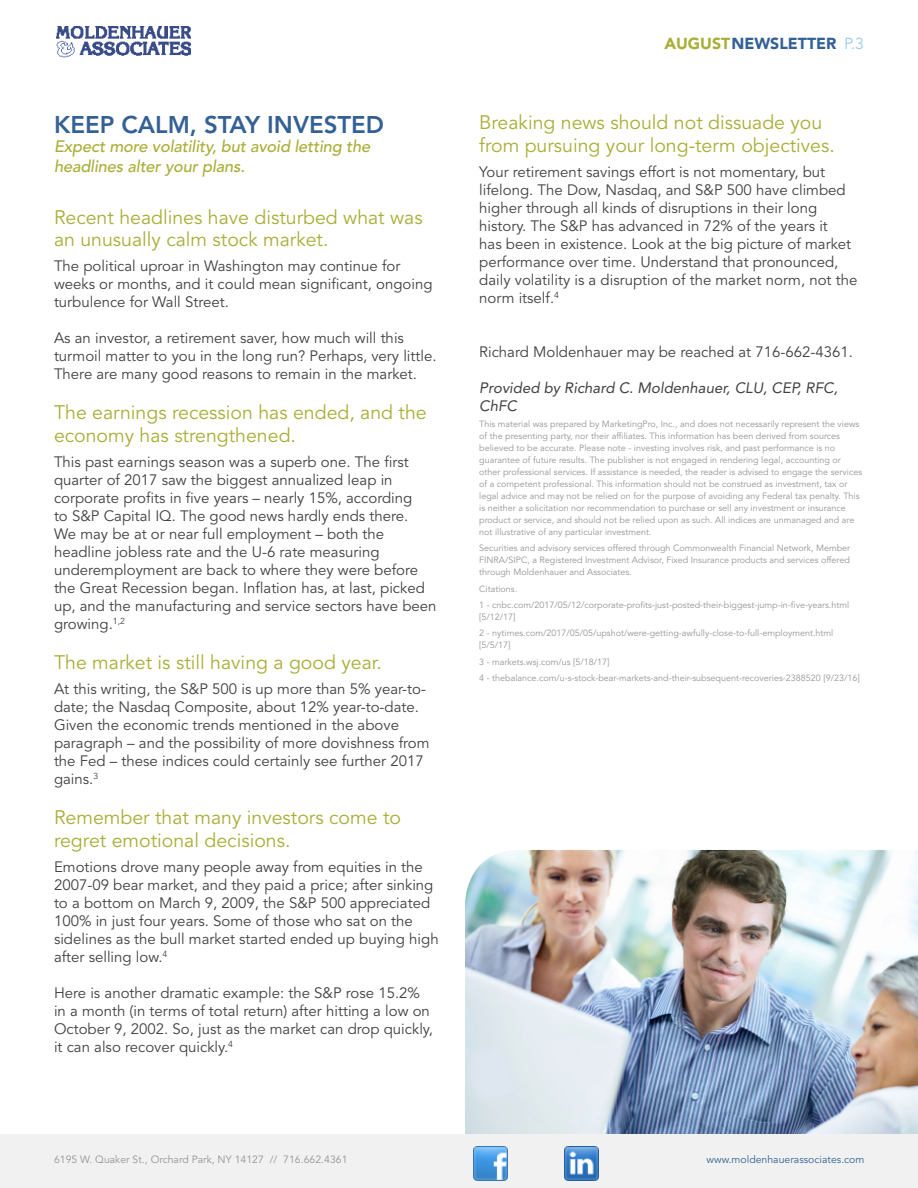
<style>
.page{position:relative;width:918px;height:1188px;background:#fff}
.page>*{position:absolute;margin:0;border:0;box-sizing:border-box;transform-origin:0 0}
.t1{font:800 24px "Avenir LT Std";color:#346195}
.t2{font:19.5px/22.5px "Avenir LT Std";color:#a9ae37}
.t3{font:italic 500 16.5px/19.5px "Avenir LT Std";letter-spacing:-.01em;color:#a9ae37}
.t4{font:900 15.9px "Avenir LT Std";color:#346195}
.t5{font:15px/18px "Avenir LT Std";color:#414042}
.t6{font:italic 15px/18px "Avenir LT Std";color:#414042}
.t7{font:10.5px "Avenir LT Std";color:#939598}
.t8{font:10.5px "Avenir LT Std";color:#346195}
.t9{font:9px/12px "Avenir LT Std";color:#939598}
.s1{color:#a9ae37}
.s2{font-weight:400;color:#9acaea}
</style>
<div class="page">
<img style="left:465px;top:850px;width:453px;height:284px">
<img style="left:56px;top:26px;width:134px;height:32px">
<div style="left:0;top:1134px;width:918px;height:54px;background:#f1f1f2"></div>
<img style="left:474px;top:1146px;width:34px;height:34px">
<img style="left:564px;top:1146px;width:34px;height:34px">
<h1 class="t1" style="left:54px;top:110px;width:332px">KEEP CALM, STAY INVESTED</h1>
<p class="t3" style="left:54px;top:137px;width:318px">Expect more volatility, but avoid letting the headlines alter your plans.</p>
<h2 class="t2" style="left:54px;top:206px;width:370px">Recent headlines have disturbed what was an unusually calm stock market.</h2>
<p class="t5" style="left:54px;top:257px;width:380px">The political uproar in Washington may continue for weeks or months, and it could mean significant, ongoing turbulence for Wall Street.</p>
<p class="t5" style="left:54px;top:329px;width:384px">As an investor, a retirement saver, how much will this turmoil matter to you in the long run? Perhaps, very little.<br>There are many good reasons to remain in the market.</p>
<h2 class="t2" style="left:54px;top:402px;width:374px">The earnings recession has ended, and the economy has strengthened.</h2>
<p class="t5" style="left:54px;top:453px;width:384px">This past earnings season was a superb one. The first quarter of 2017 saw the biggest annualized leap in corporate profits in five years – nearly 15%, according<br>to S&amp;P Capital IQ. The good news hardly ends there.<br>We may be at or near full employment – both the headline jobless rate and the U-6 rate measuring underemployment are back to where they were before the Great Recession began. Inflation has, at last, picked up, and the manufacturing and service sectors have been growing.<sup>1,2</sup></p>
<h2 class="t2" style="left:54px;top:652px;width:329px">The market is still having a good year.</h2>
<p class="t5" style="left:54px;top:680px;width:377px">At this writing, the S&amp;P 500 is up more than 5% year-to&shy;date; the Nasdaq Composite, about 12% year-to-date.<br>Given the economic trends mentioned in the above paragraph – and the possibility of more dovishness from the Fed – these indices could certainly see further 2017 gains.<sup>3</sup></p>
<h2 class="t2" style="left:54px;top:807px;width:349px">Remember that many investors come to regret emotional decisions.</h2>
<p class="t5" style="left:54px;top:858px;width:386px">Emotions drove many people away from equities in the 2007-09 bear market, and they paid a price; after sinking to a bottom on March 9, 2009, the S&amp;P 500 appreciated 100% in just four years. Some of those who sat on the sidelines as the bull market started ended up buying high after selling low.<sup>4</sup></p>
<p class="t5" style="left:54px;top:984px;width:380px">Here is another dramatic example: the S&amp;P rose 15.2% in a month (in terms of total return) after hitting a low on October 9, 2002. So, just as the market can drop quickly, it can also recover quickly.<sup>4</sup></p>
<p class="t4" style="left:664px;top:34px;width:201px"><span class="s1">AUGUST</span>NEWSLETTER <span class="s2">P.3</span></p>
<h2 class="t2" style="left:479px;top:112px;width:357px">Breaking news should not dissuade you from pursuing your long-term objectives.</h2>
<p class="t5" style="left:479px;top:163px;width:380px">Your retirement savings effort is not momentary, but lifelong. The Dow, Nasdaq, and S&amp;P 500 have climbed higher through all kinds of disruptions in their long history. The S&amp;P has advanced in 72% of the years it<br>has been in existence. Look at the big picture of market performance over time. Understand that pronounced, daily volatility is a disruption of the market norm, not the norm itself.<sup>4</sup></p>
<p class="t5" style="left:479px;top:343px;width:375px">Richard Moldenhauer may be reached at 716-662-4361.</p>
<p class="t6" style="left:479px;top:379px;width:360px">Provided by Richard C. Moldenhauer, CLU, CEP, RFC,<br>ChFC</p>
<p class="t9" style="left:479px;top:418px;width:385px">This material was prepared by MarketingPro, Inc., and does not necessarily represent the views of the presenting party, nor their affiliates. This information has been derived from sources believed to be accurate. Please note - investing involves risk, and past performance is no guarantee of future results. The publisher is not engaged in rendering legal, accounting or other professional services. If assistance is needed, the reader is advised to engage the services of a competent professional. This information should not be construed as investment, tax or legal advice and may not be relied on for the purpose of avoiding any Federal tax penalty. This is neither a solicitation nor recommendation to purchase or sell any investment or insurance product or service, and should not be relied upon as such. All indices are unmanaged and are not illustrative of any particular investment.</p>
<p class="t9" style="left:479px;top:542px;width:373px;text-align:justify">Securities and advisory services offered through Commonwealth Financial Network, Member FINRA/SIPC, a Registered Investment Advisor, Fixed Insurance products and services offered through Moldenhauer and Associates.</p>
<p class="t9" style="left:479px;top:581px;width:371px;line-height:16.4px">Citations.<br>1 - cnbc.com/2017/05/12/corporate-profits-just-posted-their-biggest-jump-in-five-years.html</p>
<p class="t9" style="left:479px;top:609px;width:356px;line-height:16.4px">[5/12/17]<br>2 - nytimes.com/2017/05/05/upshot/were-getting-awfully-close-to-full-employment.html</p>
<p class="t9" style="left:479px;top:637px;width:382px;line-height:16.4px">[5/5/17]<br>3 - markets.wsj.com/us [5/18/17]<br>4 - thebalance.com/u-s-stock-bear-markets-and-their-subsequent-recoveries-2388520 [9/23/16]</p>
<p class="t7" style="left:54px;top:1154px;width:295px">6195 W. Quaker St., Orchard Park, NY 14127 // 716.662.4361</p>
<p class="t8" style="left:707px;top:1154px;width:159px">www.moldenhauerassociates.com</p>
</div>
